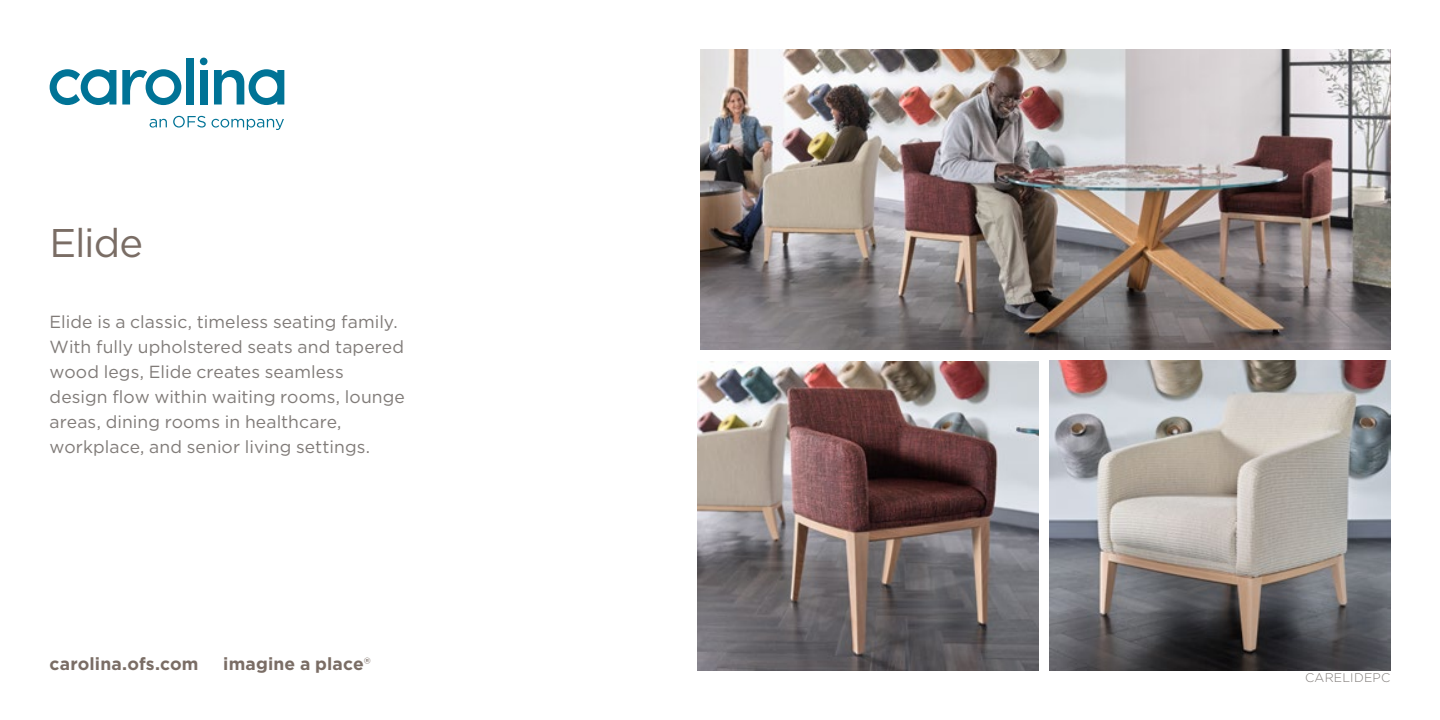
<style>
.page{position:relative;width:1440px;height:720px;background:#fff}
.page>*{position:absolute;margin:0;border:0;box-sizing:border-box;transform-origin:0 0}
.t1{font:40px "Gotham";letter-spacing:-.03em;color:#7a6d65}
.t2{font:17.5px/25px "Gotham";letter-spacing:.005em;color:#807b78}
.t3{font:700 17.5px "Gotham";letter-spacing:.01em;color:#7a6d65}
.t4{font:300 12.5px "Gotham";letter-spacing:.02em;color:#807b78}
.s1{font-weight:400}
</style>
<div class="page">
<img style="left:1050px;top:361px;width:340px;height:309px">
<img style="left:698px;top:361px;width:340px;height:309px">
<img style="left:700px;top:50px;width:690px;height:299px">
<svg style="left:50px;top:69px;width:66px;height:36px"></svg>
<svg style="left:122px;top:69px;width:59px;height:36px"></svg>
<div style="left:186px;top:58px;width:7px;height:47px;background:#007396"></div>
<div style="left:200px;top:58px;width:8px;height:7px;background:#007396;border-radius:50%"></div>
<div style="left:200px;top:70px;width:8px;height:34px;background:#007396"></div>
<svg style="left:214px;top:69px;width:70px;height:36px"></svg>
<svg style="left:150px;top:119px;width:17px;height:9px"></svg>
<svg style="left:173px;top:116px;width:33px;height:12px"></svg>
<svg style="left:212px;top:119px;width:72px;height:11px"></svg>
<h1 class="t1" style="left:50px;top:217px;width:95px">Elide</h1>
<p class="t2" style="left:50px;top:309px;width:357px">Elide is a classic, timeless seating family.<br>With fully upholstered seats and tapered wood legs, Elide creates seamless design flow within waiting rooms, lounge areas, dining rooms in healthcare, workplace, and senior living settings.</p>
<p class="t3" style="left:50px;top:653px;width:150px">carolina.ofs.com</p>
<p class="t3" style="left:223px;top:653px;width:149px">imagine a place<span class="s1">®</span></p>
<p class="t4" style="left:1305px;top:670px;width:87px">CARELIDEPC</p>
</div>
